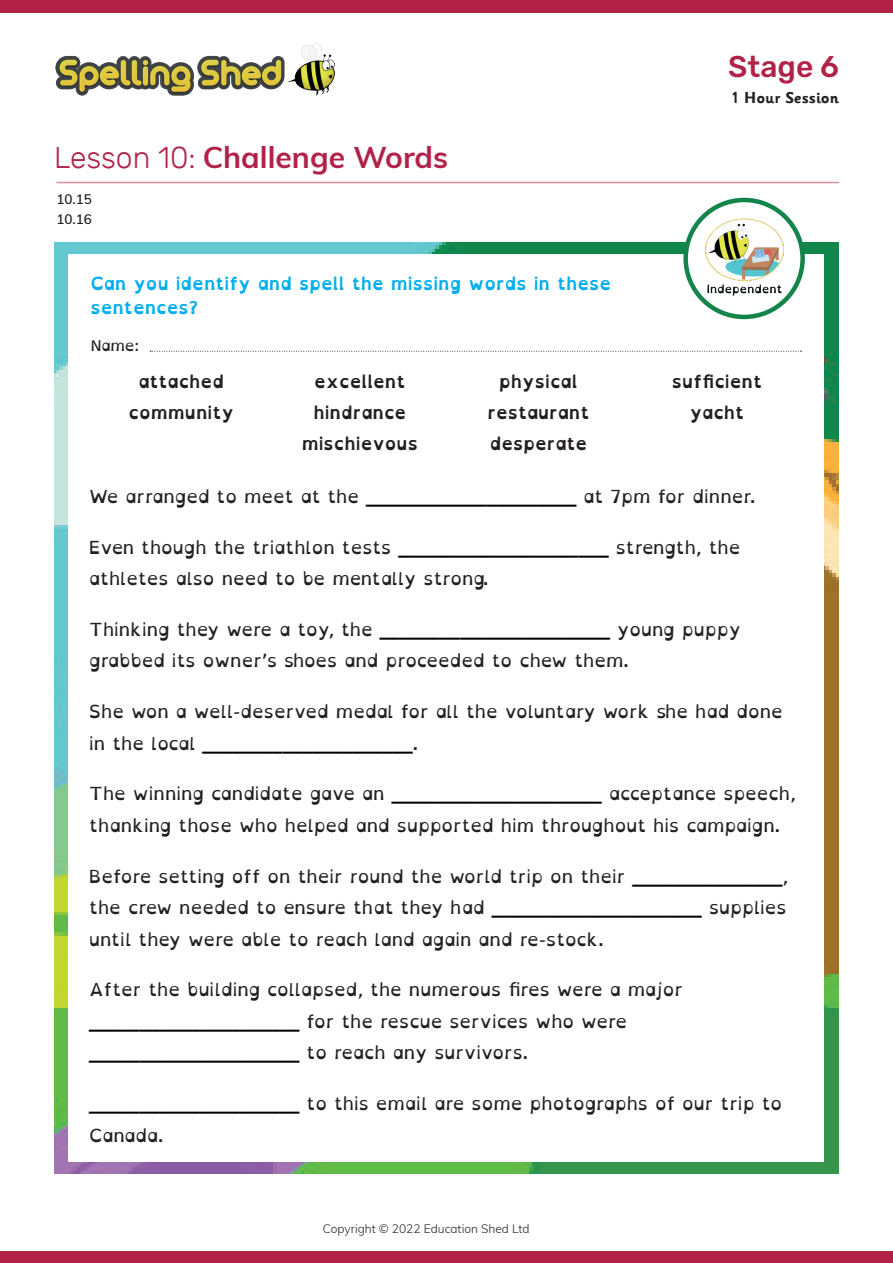
<style>
.page{position:relative;width:893px;height:1263px;background:#fff}
.page>*{position:absolute;margin:0;border:0;box-sizing:border-box;transform-origin:0 0}
.t1{font:700 30px "Muli";color:#b22248}
.t2{font:500 30px "Rubik";color:#b22248}
.t3{font:18px/31.5px "Open Dyslexic Alta";color:#231f20}
.t4{font:700 18px/31px "Open Dyslexic Alta";color:#231f20;text-align:center}
.t5{font:700 18px "Arial";color:#000}
.t6{font:700 18px/24px "Open Dyslexic Alta";color:#00aeef}
.t7{font:700 15.75px "Sassoon Infant 2023";color:#231f20}
.t8{font:15px "Open Dyslexic Alta";color:#231f20}
.t9{font:600 13.5px/20.5px "Muli";color:#231f20}
.t10{font:300 12px "Muli";color:#231f20}
.s1{font-family:"Rubik";font-weight:300}
.s2{font-family:"Arial";font-weight:700;color:#000}
.s3{font-family:"Open Dyslexic Alta";font-weight:400;color:#231f20}
</style>
<div class="page">
<div style="left:0;top:1251px;width:893px;height:12px;background:#b22248"></div>
<div style="left:0;top:0;width:893px;height:13px;background:#b22248"></div>
<img style="left:56px;top:44px;width:279px;height:52px">
<hr style="left:56px;top:182px;width:783px;height:1px;background:#b22248">
<img style="left:54px;top:242px;width:785px;height:932px">
<div style="left:68px;top:255px;width:756px;height:907px;background:#fff"></div>
<svg style="left:686px;top:200px;width:117px;height:117px"></svg>
<div style="left:683px;top:198px;width:122px;height:121px;border:4px solid #13854b;border-radius:50%"></div>
<img style="left:705px;top:219px;width:79px;height:82px">
<svg style="left:150px;top:351px;width:652px;height:1px"></svg>
<h1 class="t1" style="left:54px;top:136px;width:396px"><span class="s1">Lesson 10:</span> Challenge Words</h1>
<p class="t9" style="left:56px;top:188px;width:37px">10.15<br>10.16</p>
<p class="t6" style="left:90px;top:272px;width:522px">Can you identify and spell the missing words in these sentences?</p>
<p class="t8" style="left:91px;top:337px;width:50px">Name:</p>
<h1 class="t2" style="left:728px;top:49px;width:112px">Stage 6</h1>
<p class="t7" style="left:731px;top:89px;width:110px">1 Hour Session</p>
<p class="t4" style="left:129px;top:367px;width:107px">attached community</p>
<p class="t4" style="left:302px;top:367px;width:118px">excellent hindrance mischievous</p>
<p class="t4" style="left:487px;top:367px;width:104px">physical restaurant desperate</p>
<p class="t4" style="left:672px;top:367px;width:92px">sufficient yacht</p>
<p class="t3" style="left:89px;top:481px;width:668px">We arranged to meet at the <span class="s2">_____________________</span> at 7pm for dinner.</p>
<p class="t3" style="left:89px;top:532px;width:653px">Even though the triathlon tests <span class="s2">_____________________</span> strength, the athletes also need to be mentally strong.</p>
<p class="t3" style="left:89px;top:614px;width:653px">Thinking they were a toy, the <span class="s2">_______________________</span> young puppy grabbed its owner’s shoes and proceeded to chew them.</p>
<p class="t3" style="left:89px;top:696px;width:695px">She won a well-deserved medal for all the voluntary work she had done</p>
<p class="t5" style="left:89px;top:731px;width:330px"><span class="s3">in the local</span> _____________________<span class="s3">.</span></p>
<p class="t3" style="left:89px;top:778px;width:708px">The winning candidate gave an <span class="s2">_____________________</span> acceptance speech, thanking those who helped and supported him throughout his campaign.</p>
<p class="t3" style="left:89px;top:861px;width:701px;text-align:justify">Before setting off on their round the world trip on their <span class="s2">_______________</span>, the crew needed to ensure that they had <span class="s2">_____________________</span> supplies until they were able to reach land again and re-stock.</p>
<p class="t3" style="left:89px;top:974px;width:595px">After the building collapsed, the numerous fires were a major <span class="s2">_____________________</span> for the rescue services who were</p>
<p class="t5" style="left:89px;top:1041px;width:440px">_____________________ <span class="s3">to reach any survivors.</span></p>
<p class="t3" style="left:89px;top:1088px;width:694px"><span class="s2">_____________________</span> to this email are some photographs of our trip to<br>Canada.</p>
<p class="t10" style="left:323px;top:1219px;width:208px">Copyright © 2022 Education Shed Ltd</p>
</div>
